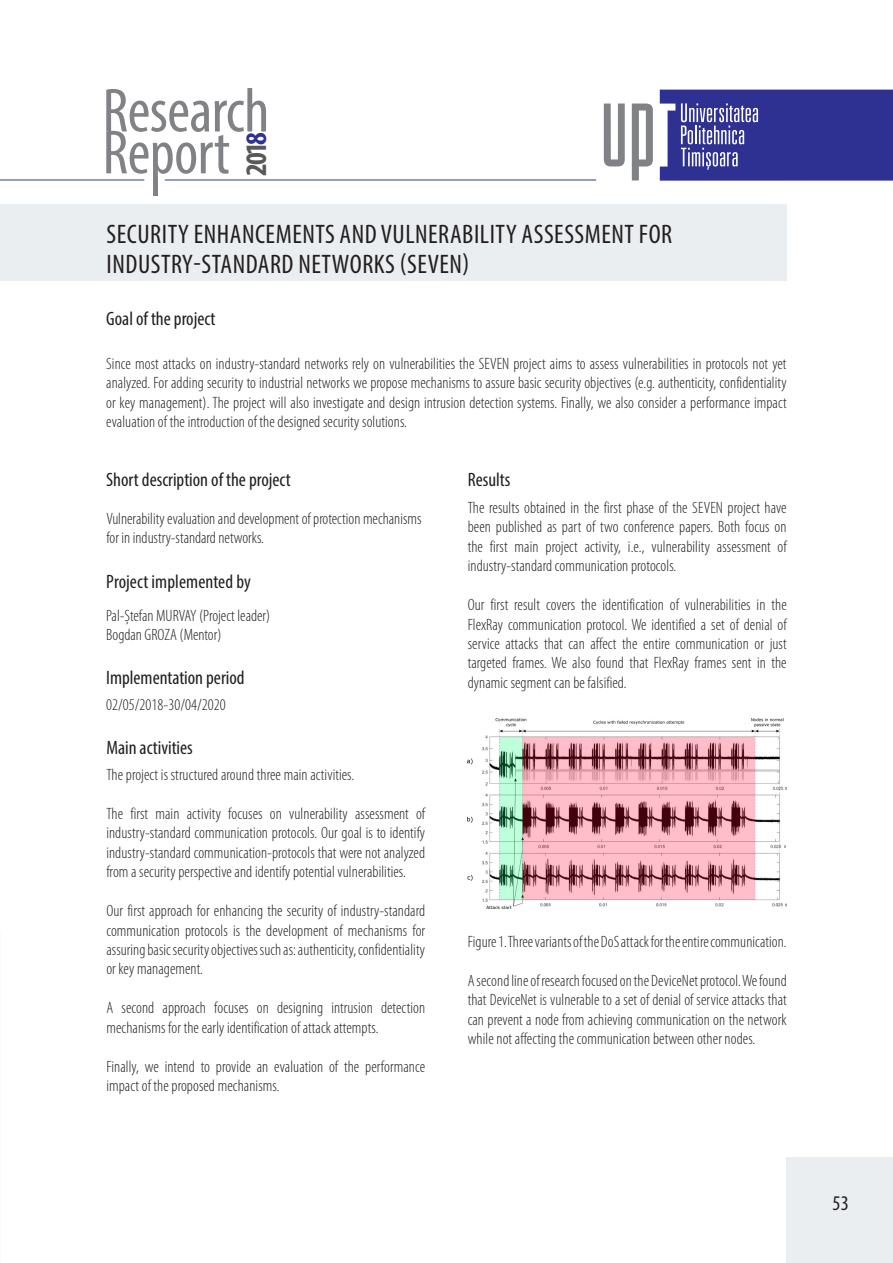
<style>
.page{position:relative;width:893px;height:1263px;background:#fff}
.page>*{position:absolute;margin:0;border:0;box-sizing:border-box;transform-origin:0 0}
.t1{font:condensed 62.7px "Myriad Pro";letter-spacing:-.01em;color:#808285}
.t2{font:700 condensed 29.85px "Myriad Pro";color:#57585a}
.t3{font:condensed 26.85px/29.8px "Myriad Pro";letter-spacing:.02em;color:#231f20}
.t4{font:condensed 20.85px "Myriad Pro";color:#231f20}
.t5{font:condensed 19.5px "Myriad Pro";color:#231f20}
.Paragraph_Style_2{font:300 condensed 16.5px/19.5px "Myriad Pro";letter-spacing:.005em;color:#231f20;text-align:justify}
.s1{color:#2e3092}
</style>
<div class="page">
<div style="left:787px;top:1157px;width:106px;height:106px;background:#ebeef1"></div>
<div style="left:153px;top:178px;width:5px;height:18px;background:#808285"></div>
<hr style="left:165px;top:180px;width:431px;height:1px;background:#253f8e">
<svg style="left:632px;top:104px;width:21px;height:76px"></svg>
<svg style="left:604px;top:104px;width:21px;height:62px"></svg>
<svg style="left:660px;top:90px;width:233px;height:91px"></svg>
<hr style="left:0;top:180px;width:144px;height:1px;background:#253f8e">
<div style="left:0;top:204px;width:787px;height:77px;background:#ebeef1"></div>
<img style="left:468px;top:718px;width:318px;height:190px">
<h1 class="t1" style="left:103px;top:73px;width:168px">Research</h1>
<h1 class="t1" style="left:103px;top:115px;width:129px">Report</h1>
<h2 class="t2" style="left:238px;top:176px;width:45px;rotate:-90deg">201<span class="s1">8</span></h2>
<p class="t3" style="left:107px;top:219px;width:567px">SECURITY ENHANCEMENTS AND VULNERABILITY ASSESSMENT FOR<br>INDUSTRY-STANDARD NETWORKS (SEVEN)</p>
<p class="t5" style="left:106px;top:306px;width:111px">Goal of the project</p>
<p class="Paragraph_Style_2" style="left:106px;top:354px;width:682px">Since most attacks on industry-standard networks rely on vulnerabilities the SEVEN project aims to assess vulnerabilities in protocols not yet analyzed. For adding security to industrial networks we propose mechanisms to assure basic security objectives (e.g. authenticity, confidentiality or key management). The project will also investigate and design intrusion detection systems. Finally, we also consider a performance impact evaluation of the introduction of the designed security solutions.</p>
<p class="t5" style="left:106px;top:468px;width:186px">Short description of the project</p>
<p class="Paragraph_Style_2" style="left:106px;top:509px;width:317px">Vulnerability evaluation and development of protection mechanisms for in industry-standard networks.</p>
<p class="t5" style="left:106px;top:570px;width:146px">Project implemented by</p>
<p class="Paragraph_Style_2" style="left:106px;top:606px;width:166px">Pal-Ștefan MURVAY (Project leader)</p>
<p class="Paragraph_Style_2" style="left:106px;top:625px;width:117px">Bogdan GROZA (Mentor)</p>
<p class="t5" style="left:106px;top:666px;width:140px">Implementation period</p>
<p class="Paragraph_Style_2" style="left:106px;top:695px;width:121px">02/05/2018-30/04/2020</p>
<p class="t5" style="left:106px;top:735px;width:88px">Main activities</p>
<p class="Paragraph_Style_2" style="left:106px;top:765px;width:249px">The project is structured around three main activities.</p>
<p class="Paragraph_Style_2" style="left:106px;top:804px;width:320px">The first main activity focuses on vulnerability assessment of industry-standard communication protocols. Our goal is to identify industry-standard communication-protocols that were not analyzed from a security perspective and identify potential vulnerabilities.</p>
<p class="Paragraph_Style_2" style="left:106px;top:901px;width:320px">Our first approach for enhancing the security of industry-standard communication protocols is the development of mechanisms for assuring basic security objectives such as: authenticity, confidentiality or key management.</p>
<p class="Paragraph_Style_2" style="left:106px;top:998px;width:320px">A second approach focuses on designing intrusion detection mechanisms for the early identification of attack attempts.</p>
<p class="Paragraph_Style_2" style="left:106px;top:1057px;width:320px">Finally, we intend to provide an evaluation of the performance impact of the proposed mechanisms.</p>
<p class="t5" style="left:468px;top:468px;width:44px">Results</p>
<p class="Paragraph_Style_2" style="left:468px;top:498px;width:320px">The results obtained in the first phase of the SEVEN project have been published as part of two conference papers. Both focus on the first main project activity, i.e., vulnerability assessment of industry-standard communication protocols.</p>
<p class="Paragraph_Style_2" style="left:468px;top:595px;width:320px">Our first result covers the identification of vulnerabilities in the FlexRay communication protocol. We identified a set of denial of service attacks that can affect the entire communication or just targeted frames. We also found that FlexRay frames sent in the dynamic segment can be falsified.</p>
<p class="Paragraph_Style_2" style="left:468px;top:932px;width:320px">Figure 1. Three variants of the DoS attack for the entire communication.</p>
<p class="Paragraph_Style_2" style="left:468px;top:971px;width:320px">A second line of research focused on the DeviceNet protocol. We found that DeviceNet is vulnerable to a set of denial of service attacks that can prevent a node from achieving communication on the network while not affecting the communication between other nodes.</p>
<p class="t4" style="left:832px;top:1191px;width:18px">53</p>
</div>
